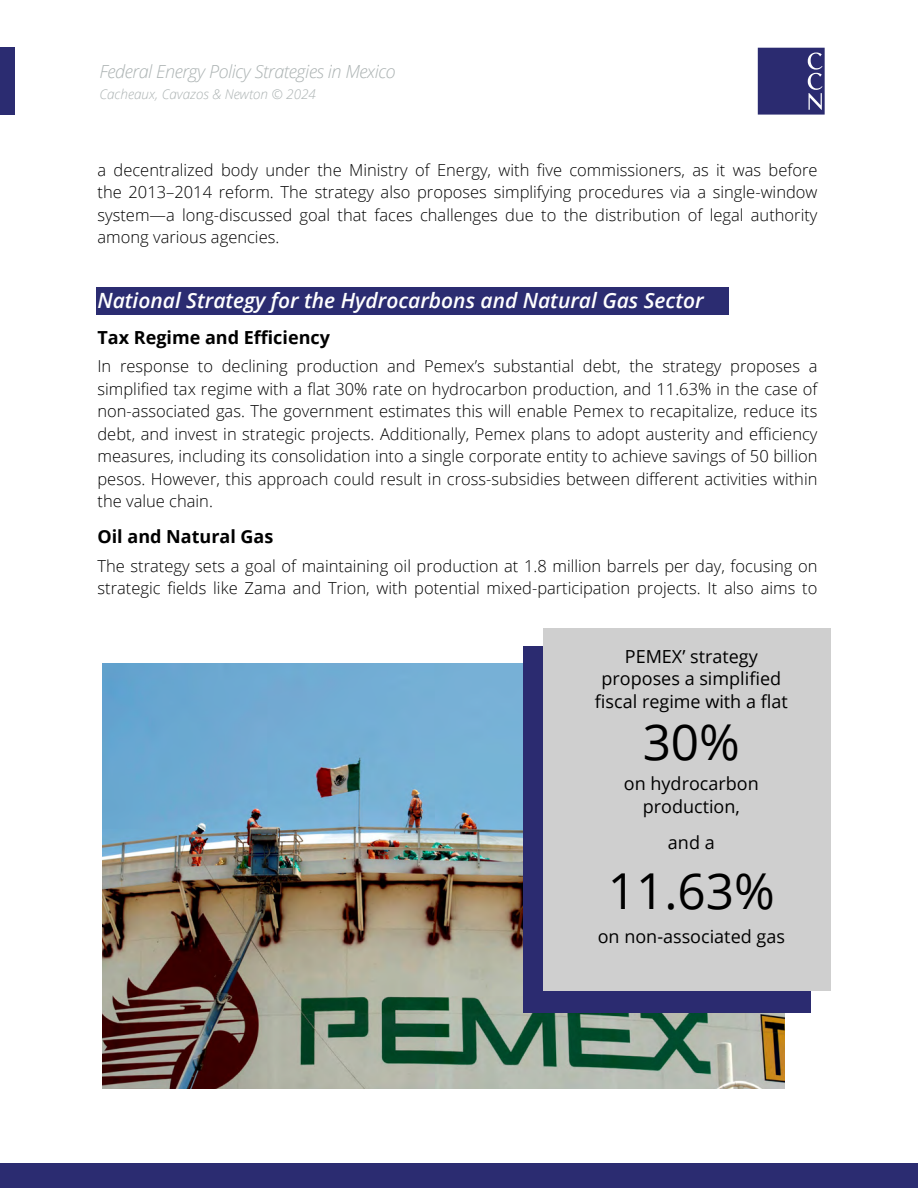
<style>
.page{position:relative;width:918px;height:1188px;background:#fff}
.page>*{position:absolute;margin:0;border:0;box-sizing:border-box;transform-origin:0 0}
.t1{font:49.5px "Open Sans";color:#000}
.t2{font:italic 600 21px "Open Sans";color:#fff}
.t3{font:18px/22.5px "Open Sans";color:#000;text-align:center}
.t4{font:700 18px "Open Sans";color:#000}
.t5{font:italic 300 18px "Open Sans";letter-spacing:-.025em;color:#acb3b3}
.t6{font:300 16.5px/22.5px "Open Sans";color:#000;text-align:justify}
.t7{font:italic 300 13.5px "Open Sans";color:#acb3b3}
</style>
<div class="page">
<div style="left:96px;top:287px;width:633px;height:28px;background:#2b2c71"></div>
<div style="left:0;top:48px;width:14px;height:67px;background:#2b2c71"></div>
<svg style="left:758px;top:48px;width:67px;height:67px;background:#373778"></svg>
<div style="left:0;top:1163px;width:918px;height:25px;background:#2b2c71"></div>
<img style="left:102px;top:663px;width:683px;height:426px">
<div style="left:523px;top:646px;width:288px;height:367px;background:#2b2b70"></div>
<div style="left:543px;top:628px;width:288px;height:363px;background:#cfcfcf"></div>
<p class="t5" style="left:99px;top:59px;width:298px">Federal Energy Policy Strategies in Mexico</p>
<p class="t7" style="left:99px;top:85px;width:218px">Cacheaux, Cavazos &amp; Newton © 2024</p>
<p class="t6" style="left:98px;top:158px;width:722px">a decentralized body under the Ministry of Energy, with five commissioners, as it was before the 2013–2014 reform. The strategy also proposes simplifying procedures via a single-window system—a long-discussed goal that faces challenges due to the distribution of legal authority among various agencies.</p>
<p class="t2" style="left:98px;top:286px;width:608px">National Strategy for the Hydrocarbons and Natural Gas Sector</p>
<p class="t4" style="left:98px;top:324px;width:234px">Tax Regime and Efficiency</p>
<p class="t6" style="left:98px;top:354px;width:722px">In response to declining production and Pemex’s substantial debt, the strategy proposes a simplified tax regime with a flat 30% rate on hydrocarbon production, and 11.63% in the case of non-associated gas. The government estimates this will enable Pemex to recapitalize, reduce its debt, and invest in strategic projects. Additionally, Pemex plans to adopt austerity and efficiency measures, including its consolidation into a single corporate entity to achieve savings of 50 billion pesos. However, this approach could result in cross-subsidies between different activities within the value chain.</p>
<p class="t4" style="left:98px;top:524px;width:177px">Oil and Natural Gas</p>
<p class="t6" style="left:98px;top:554px;width:722px">The strategy sets a goal of maintaining oil production at 1.8 million barrels per day, focusing on strategic fields like Zama and Trion, with potential mixed-participation projects. It also aims to</p>
<p class="t3" style="left:595px;top:644px;width:194px">PEMEX’ strategy proposes a simplified fiscal regime with a flat</p>
<h1 class="t1" style="left:643px;top:708px;width:99px">30%</h1>
<p class="t3" style="left:624px;top:772px;width:136px">on hydrocarbon production,</p>
<p class="t3" style="left:668px;top:830px;width:48px">and a</p>
<h1 class="t1" style="left:608px;top:857px;width:169px">11.63%</h1>
<p class="t3" style="left:598px;top:925px;width:189px">on non-associated gas</p>
</div>
